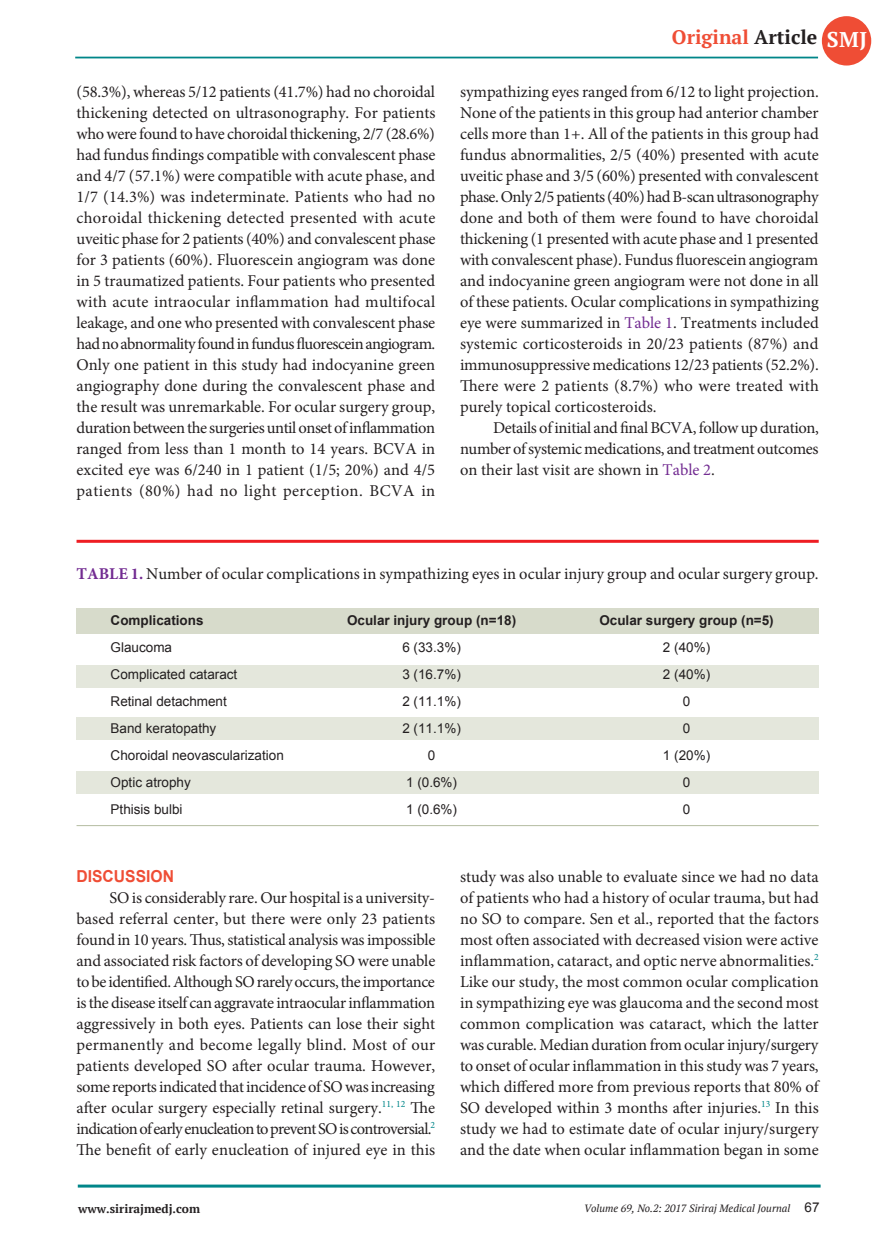
<style>
.page{position:relative;width:891px;height:1242px;background:#fff}
.page>*{position:absolute;margin:0;border:0;box-sizing:border-box;transform-origin:0 0}
.t1{font:700 19.5px "PT Serif";color:#ef4d35}
.t2{font:16.5px/21px "Minion Pro";color:#231f20;text-align:justify}
.t3{font:700 16.5px "Arial";color:#ef4d35;scale:.95 1}
.t4{font:13.5px "Arial";color:#231f20}
.t5{font:700 13.5px "Arial";color:#231f20}
.t6{font:700 12px "PT Serif";color:#231f20}
.t7{font:italic 10.5px "PT Serif";color:#231f20}
.s1{color:#231f20}
.s2{font-size:21.3px;color:#fff}
.s3{color:#722b91}
.s4{font-weight:700;color:#722b91}
.s5{font-family:"Arial";font-style:normal;font-size:13.5px}
</style>
<div class="page">
<hr style="left:75px;top:57px;width:743px;height:1px;background:#008689">
<hr style="left:78px;top:1185px;width:743px;height:3px;background:#008689">
<div style="left:822px;top:16px;width:49px;height:50px;background:#ef4d35;border-radius:50%"></div>
<div style="left:77px;top:608px;width:742px;height:25px;background:#d7dbcb"></div>
<div style="left:77px;top:665px;width:742px;height:23px;background:#e4e7dc"></div>
<div style="left:77px;top:717px;width:742px;height:23px;background:#e4e7dc"></div>
<div style="left:77px;top:771px;width:742px;height:23px;background:#e4e7dc"></div>
<hr style="left:77px;top:540px;width:742px;height:3px;background:#ee1d23">
<hr style="left:77px;top:825px;width:742px;height:1px;background:#bcc3ab">
<p class="t1" style="left:672px;top:24px;width:197px">Original <span class="s1">Article</span> <span class="s2">SMJ</span></p>
<p class="t2" style="left:77px;top:81px;width:360px">(58.3%), whereas 5/12 patients (41.7%) had no choroidal thickening detected on ultrasonography. For patients who were found to have choroidal thickening, 2/7 (28.6%) had fundus findings compatible with convalescent phase and 4/7 (57.1%) were compatible with acute phase, and 1/7 (14.3%) was indeterminate. Patients who had no choroidal thickening detected presented with acute uveitic phase for 2 patients (40%) and convalescent phase for 3 patients (60%). Fluorescein angiogram was done in 5 traumatized patients. Four patients who presented with acute intraocular inflammation had multifocal leakage, and one who presented with convalescent phase had no abnormality found in fundus fluorescein angiogram.<br>Only one patient in this study had indocyanine green angiography done during the convalescent phase and the result was unremarkable. For ocular surgery group, duration between the surgeries until onset of inflammation ranged from less than 1 month to 14 years. BCVA in excited eye was 6/240 in 1 patient (1/5; 20%) and 4/5 patients (80%) had no light perception. BCVA in</p>
<p class="t2" style="left:460px;top:81px;width:360px">sympathizing eyes ranged from 6/12 to light projection.<br>None of the patients in this group had anterior chamber cells more than 1+. All of the patients in this group had fundus abnormalities, 2/5 (40%) presented with acute uveitic phase and 3/5 (60%) presented with convalescent phase. Only 2/5 patients (40%) had B-scan ultrasonography done and both of them were found to have choroidal thickening (1 presented with acute phase and 1 presented with convalescent phase). Fundus fluorescein angiogram and indocyanine green angiogram were not done in all of these patients. Ocular complications in sympathizing eye were summarized in <span class="s3">Table 1</span>. Treatments included systemic corticosteroids in 20/23 patients (87%) and immunosuppressive medications 12/23 patients (52.2%).<br>There were 2 patients (8.7%) who were treated with purely topical corticosteroids.</p>
<p class="t2" style="left:460px;top:417px;width:360px;text-indent:33px">Details of initial and final BCVA, follow up duration, number of systemic medications, and treatment outcomes on their last visit are shown in <span class="s3">Table 2</span>.</p>
<p class="t2" style="left:77px;top:563px;width:744px"><span class="s4">TABLE 1.</span> Number of ocular complications in sympathizing eyes in ocular injury group and ocular surgery group.</p>
<p class="t5" style="left:111px;top:612px;width:95px">Complications</p>
<p class="t5" style="left:347px;top:612px;width:171px">Ocular injury group (n=18)</p>
<p class="t5" style="left:599px;top:612px;width:176px">Ocular surgery group (n=5)</p>
<p class="t4" style="left:111px;top:639px;width:63px">Glaucoma</p>
<p class="t4" style="left:402px;top:639px;width:60px">6 (33.3%)</p>
<p class="t4" style="left:663px;top:639px;width:49px">2 (40%)</p>
<p class="t4" style="left:111px;top:666px;width:128px">Complicated cataract</p>
<p class="t4" style="left:402px;top:666px;width:60px">3 (16.7%)</p>
<p class="t4" style="left:663px;top:666px;width:49px">2 (40%)</p>
<p class="t4" style="left:111px;top:693px;width:118px">Retinal detachment</p>
<p class="t4" style="left:402px;top:693px;width:60px">2 (11.1%)</p>
<p class="t4" style="left:683px;top:693px;width:9px">0</p>
<p class="t4" style="left:111px;top:720px;width:107px">Band keratopathy</p>
<p class="t4" style="left:402px;top:720px;width:60px">2 (11.1%)</p>
<p class="t4" style="left:683px;top:720px;width:9px">0</p>
<p class="t4" style="left:111px;top:747px;width:175px">Choroidal neovascularization</p>
<p class="t4" style="left:428px;top:747px;width:9px">0</p>
<p class="t4" style="left:663px;top:747px;width:49px">1 (20%)</p>
<p class="t4" style="left:111px;top:774px;width:82px">Optic atrophy</p>
<p class="t4" style="left:406px;top:774px;width:53px">1 (0.6%)</p>
<p class="t4" style="left:683px;top:774px;width:9px">0</p>
<p class="t4" style="left:111px;top:801px;width:74px">Pthisis bulbi</p>
<p class="t4" style="left:406px;top:801px;width:53px">1 (0.6%)</p>
<p class="t4" style="left:683px;top:801px;width:9px">0</p>
<p class="t3" style="left:77px;top:865px;width:104px">DISCUSSION</p>
<p class="t2" style="left:77px;top:887px;width:360px;text-indent:33px">SO is considerably rare. Our hospital is a university&shy;based referral center, but there were only 23 patients found in 10 years. Thus, statistical analysis was impossible and associated risk factors of developing SO were unable to be identified. Although SO rarely occurs, the importance is the disease itself can aggravate intraocular inflammation aggressively in both eyes. Patients can lose their sight permanently and become legally blind. Most of our patients developed SO after ocular trauma. However, some reports indicated that incidence of SO was increasing after ocular surgery especially retinal surgery.<sup>11,</sup> <sup>12</sup> The indication of early enucleation to prevent SO is controversial.<sup>2<br></sup>The benefit of early enucleation of injured eye in this</p>
<p class="t2" style="left:460px;top:866px;width:360px">study was also unable to evaluate since we had no data of patients who had a history of ocular trauma, but had no SO to compare. Sen et al., reported that the factors most often associated with decreased vision were active inflammation, cataract, and optic nerve abnormalities.<sup>2<br></sup>Like our study, the most common ocular complication in sympathizing eye was glaucoma and the second most common complication was cataract, which the latter was curable. Median duration from ocular injury/surgery to onset of ocular inflammation in this study was 7 years, which differed more from previous reports that 80% of SO developed within 3 months after injuries.<sup>13</sup> In this study we had to estimate date of ocular injury/surgery and the date when ocular inflammation began in some</p>
<p class="t6" style="left:78px;top:1201px;width:124px">www.sirirajmedj.com</p>
<p class="t7" style="left:584px;top:1202px;width:237px">Volume 69, No.2: 2017 Siriraj Medical Journal <span class="s5">67</span></p>
</div>
